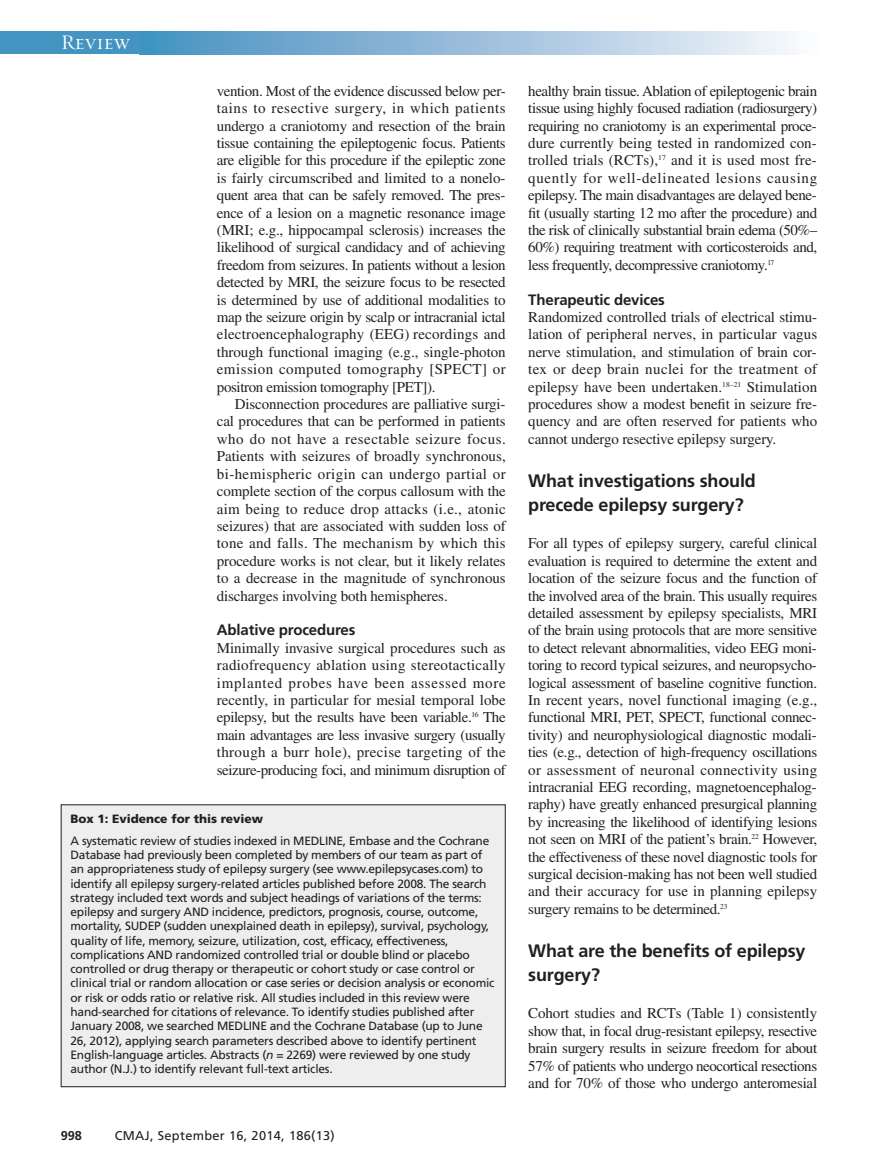
<style>
.page{position:relative;width:878px;height:1175px;background:#fff}
.page>*{position:absolute;margin:0;border:0;box-sizing:border-box;transform-origin:0 0}
.t1{font:21px "Requiem Display HTF Small Caps";letter-spacing:.005em;color:#fff}
.t2{font:700 18px/24px "Frutiger LT Std";letter-spacing:-.01em;color:#231f20}
.t3{font:15px/17.4px "Times LT Std";letter-spacing:-.025em;color:#231f20;text-align:justify}
.t4{font:700 15px "Frutiger LT Std";letter-spacing:-.01em;color:#231f20}
.t5{font:12.75px "Frutiger LT Std";letter-spacing:.025em;color:#231f20}
.t6{font:700 12.75px "Frutiger LT Std";color:#231f20}
.t7{font:12px/14.2px "Frutiger LT Std";letter-spacing:-.02em;color:#231f20}
.t8{font:900 12px "Frutiger LT Std";color:#231f20}
.s1{font-style:italic}
</style>
<div class="page">
<div style="left:0;top:32px;width:151px;height:22px;background:#4494c2"></div>
<div style="left:139px;top:32px;width:678px;height:22px;background:linear-gradient(to right,#438ebf,#f9f6fb)"></div>
<div style="left:61px;top:804px;width:444px;height:282px;background:#eeeeef"></div>
<div style="left:61px;top:804px;width:444px;height:283px;border:1px solid #231f20"></div>
<h1 class="t1" style="left:61px;top:30px;width:70px">Review</h1>
<p class="t3" style="left:217px;top:84px;width:290px">vention. Most of the evidence discussed below per&shy;tains to resective surgery, in which patients undergo a craniotomy and resection of the brain tissue containing the epileptogenic focus. Patients are eligible for this procedure if the epileptic zone is fairly circumscribed and limited to a nonelo&shy;quent area that can be safely removed. The pres&shy;ence of a lesion on a magnetic resonance image (MRI; e.g., hippocampal sclerosis) increases the likelihood of surgical candidacy and of achieving freedom from seizures. In patients without a lesion detected by MRI, the seizure focus to be resected is determined by use of additional modalities to map the seizure origin by scalp or intracranial ictal electroencephalography (EEG) recordings and through functional imaging (e.g., single-photon emission computed tomography [SPECT] or positron emission tomography [PET]).</p>
<p class="t3" style="left:217px;top:397px;width:290px;text-indent:18px">Disconnection procedures are palliative surgi&shy;cal procedures that can be performed in patients who do not have a resectable seizure focus.<br>Patients with seizures of broadly synchronous, bi-hemispheric origin can undergo partial or complete section of the corpus callosum with the aim being to reduce drop attacks (i.e., atonic seizures) that are associated with sudden loss of tone and falls. The mechanism by which this procedure works is not clear, but it likely relates to a decrease in the magnitude of synchronous discharges involving both hemispheres.</p>
<p class="t4" style="left:217px;top:624px;width:140px">Ablative procedures</p>
<p class="t3" style="left:217px;top:640px;width:290px">Minimally invasive surgical procedures such as radiofrequency ablation using stereotactically implanted probes have been assessed more recently, in particular for mesial temporal lobe epilepsy, but the results have been variable.<sup>16</sup> The main advantages are less invasive surgery (usually through a burr hole), precise targeting of the seizure-producing foci, and minimum disruption of</p>
<p class="t8" style="left:70px;top:814px;width:194px">Box 1: Evidence for this review</p>
<p class="t7" style="left:70px;top:834px;width:425px">A systematic review of studies indexed in MEDLINE, Embase and the Cochrane Database had previously been completed by members of our team as part of an appropriateness study of epilepsy surgery (see www.epilepsycases.com) to identify all epilepsy surgery-related articles published before 2008. The search strategy included text words and subject headings of variations of the terms: epilepsy and surgery AND incidence, predictors, prognosis, course, outcome, mortality, SUDEP (sudden unexplained death in epilepsy), survival, psychology, quality of life, memory, seizure, utilization, cost, efficacy, effectiveness, complications AND randomized controlled trial or double blind or placebo controlled or drug therapy or therapeutic or cohort study or case control or clinical trial or random allocation or case series or decision analysis or economic or risk or odds ratio or relative risk. All studies included in this review were hand-searched for citations of relevance. To identify studies published after January 2008, we searched MEDLINE and the Cochrane Database (up to June 26, 2012), applying search parameters described above to identify pertinent English-language articles. Abstracts (<span class="s1">n</span> = 2269) were reviewed by one study author (N.J.) to identify relevant full-text articles.</p>
<p class="t6" style="left:61px;top:1130px;width:23px">998</p>
<p class="t5" style="left:115px;top:1130px;width:221px">CMAJ, September 16, 2014, 186(13)</p>
<p class="t3" style="left:528px;top:84px;width:290px">healthy brain tissue. Ablation of epileptogenic brain tissue using highly focused radiation (radiosurgery) requiring no craniotomy is an experimental proce&shy;dure currently being tested in randomized con&shy;trolled trials (RCTs),<sup>17</sup> and it is used most fre&shy;quently for well-delineated lesions causing epilepsy. The main disadvantages are delayed bene&shy;fit (usually starting 12 mo after the procedure) and the risk of clinically substantial brain edema (50%– 60%) requiring treatment with corticosteroids and, less frequently, decompressive craniotomy.<sup>17</sup></p>
<p class="t4" style="left:528px;top:293px;width:138px">Therapeutic devices</p>
<p class="t3" style="left:528px;top:310px;width:290px">Randomized controlled trials of electrical stimu&shy;lation of peripheral nerves, in particular vagus nerve stimulation, and stimulation of brain cor&shy;tex or deep brain nuclei for the treatment of epilepsy have been undertaken.<sup>18–21</sup> Stimulation procedures show a modest benefit in seizure fre&shy;quency and are often reserved for patients who cannot undergo resective epilepsy surgery.</p>
<p class="t2" style="left:528px;top:470px;width:229px">What investigations should precede epilepsy surgery?</p>
<p class="t3" style="left:528px;top:536px;width:290px">For all types of epilepsy surgery, careful clinical evaluation is required to determine the extent and location of the seizure focus and the function of the involved area of the brain. This usually requires detailed assessment by epilepsy specialists, MRI of the brain using protocols that are more sensitive to detect relevant abnormalities, video EEG moni&shy;toring to record typical seizures, and neuropsycho&shy;logical assessment of baseline cognitive function.<br>In recent years, novel functional imaging (e.g., functional MRI, PET, SPECT, functional connec&shy;tivity) and neurophysiological diagnostic modali&shy;ties (e.g., detection of high-frequency oscillations or assessment of neuronal connectivity using intracranial EEG recording, magnetoencephalog&shy;raphy) have greatly enhanced presurgical planning by increasing the likelihood of identifying lesions not seen on MRI of the patient’s brain.<sup>22</sup> However, the effectiveness of these novel diagnostic tools for surgical decision-making has not been well studied and their accuracy for use in planning epilepsy surgery remains to be determined.<sup>23</sup></p>
<p class="t2" style="left:528px;top:940px;width:279px">What are the benefits of epilepsy surgery?</p>
<p class="t3" style="left:528px;top:1006px;width:290px">Cohort studies and RCTs (Table 1) consistently show that, in focal drug-resistant epilepsy, resective brain surgery results in seizure freedom for about 57% of patients who undergo neocortical resections and for 70% of those who undergo anteromesial</p>
</div>
